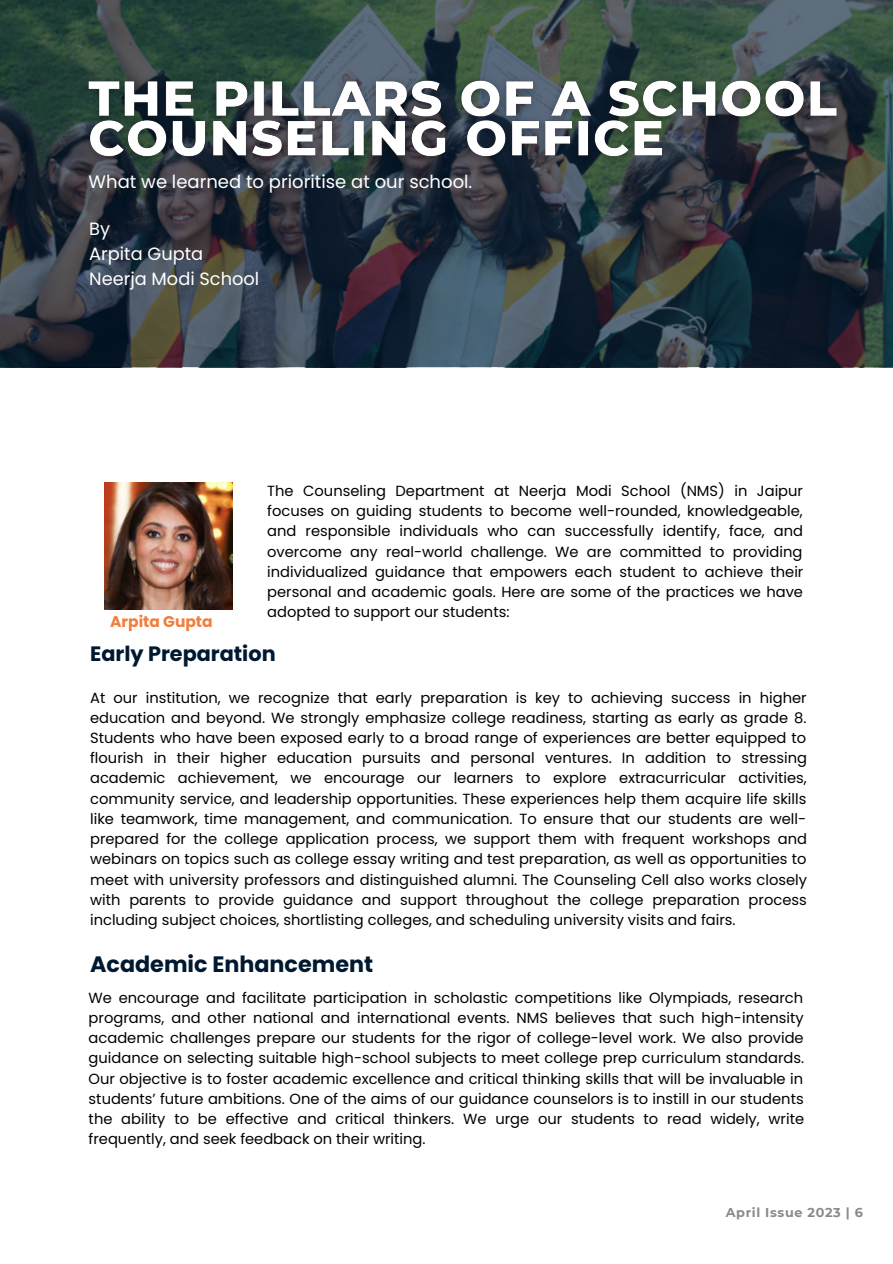
<style>
.page{position:relative;width:893px;height:1264px;background:#fff}
.page>*{position:absolute;margin:0;border:0;box-sizing:border-box;transform-origin:0 0}
.t1{font:700 22.35px "Poppins";color:#001930}
.t2{font:700 20.7px "Poppins";color:#001930}
.t3{font:18px "Poppins";color:#fff}
.t4{font:17.85px/24.8px "Poppins";color:#fff}
.t5{font:700 15.45px "Poppins";color:#f17e3d}
.t6{font:14.7px/20.2px "Poppins";color:#000;text-align:justify}
.t7{font:700 12.75px "Montserrat";letter-spacing:.05em;color:#8a8a8a}
</style>
<div class="page">
<svg style="left:0;top:0;width:892px;height:367px;background:#2e3c41"></svg>
<img style="left:104px;top:482px;width:128px;height:127px">
<img style="left:76px;top:57px;width:775px;height:126px">
<p class="t3" style="left:89px;top:169px;width:385px">What we learned to prioritise at our school.</p>
<p class="t4" style="left:89px;top:217px;width:171px">By<br>Arpita Gupta<br>Neerja Modi School</p>
<p class="t5" style="left:110px;top:610px;width:104px">Arpita Gupta</p>
<p class="t6" style="left:267px;top:480px;width:537px">The Counseling Department at Neerja Modi School (NMS) in Jaipur focuses on guiding students to become well-rounded, knowledgeable, and responsible individuals who can successfully identify, face, and overcome any real-world challenge. We are committed to providing individualized guidance that empowers each student to achieve their personal and academic goals. Here are some of the practices we have adopted to support our students:</p>
<h2 class="t2" style="left:90px;top:639px;width:187px">Early Preparation</h2>
<p class="t6" style="left:90px;top:687px;width:718px">At our institution, we recognize that early preparation is key to achieving success in higher education and beyond. We strongly emphasize college readiness, starting as early as grade 8.<br>Students who have been exposed early to a broad range of experiences are better equipped to flourish in their higher education pursuits and personal ventures. In addition to stressing academic achievement, we encourage our learners to explore extracurricular activities, community service, and leadership opportunities. These experiences help them acquire life skills like teamwork, time management, and communication. To ensure that our students are well&shy;prepared for the college application process, we support them with frequent workshops and webinars on topics such as college essay writing and test preparation, as well as opportunities to meet with university professors and distinguished alumni. The Counseling Cell also works closely with parents to provide guidance and support throughout the college preparation process including subject choices, shortlisting colleges, and scheduling university visits and fairs.</p>
<h1 class="t1" style="left:90px;top:948px;width:284px">Academic Enhancement</h1>
<p class="t6" style="left:89px;top:987px;width:717px">We encourage and facilitate participation in scholastic competitions like Olympiads, research programs, and other national and international events. NMS believes that such high-intensity academic challenges prepare our students for the rigor of college-level work. We also provide guidance on selecting suitable high-school subjects to meet college prep curriculum standards.<br>Our objective is to foster academic excellence and critical thinking skills that will be invaluable in students’ future ambitions. One of the aims of our guidance counselors is to instill in our students the ability to be effective and critical thinkers. We urge our students to read widely, write frequently, and seek feedback on their writing.</p>
<p class="t7" style="left:725px;top:1204px;width:138px">April Issue 2023 | 6</p>
</div>
